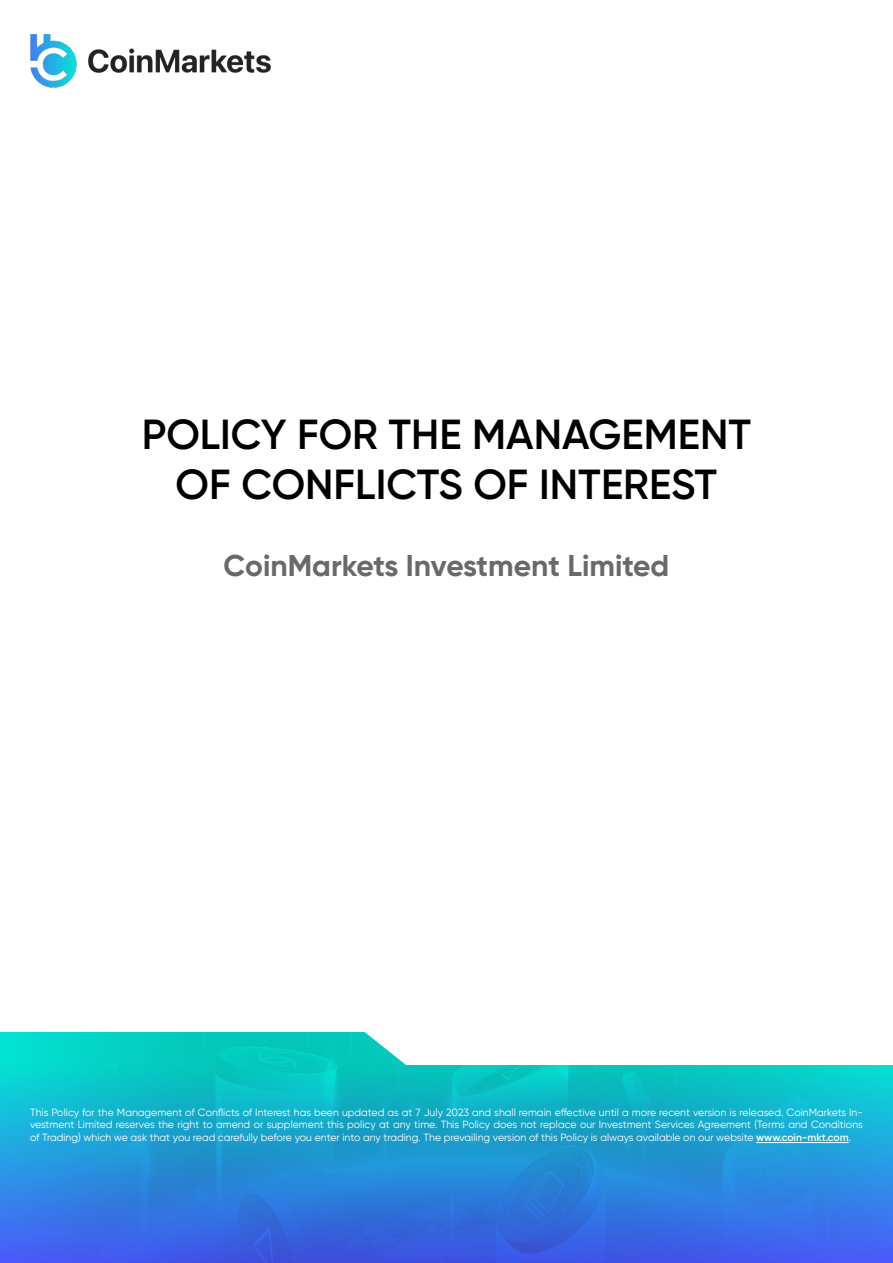
<style>
.page{position:relative;width:893px;height:1263px;background:#fff}
.page>*{position:absolute;margin:0;border:0;box-sizing:border-box;transform-origin:0 0}
.t1{font:600 42px "Gilroy";color:#000}
.t2{font:700 30px "Gilroy";color:#696969}
.t3{font:10.5px/12.6px "Gilroy";color:#fff;text-align:justify}
.s1{font-weight:600}
</style>
<div class="page">
<img style="left:31px;top:34px;width:240px;height:54px">
<img style="left:0;top:1032px;width:892px;height:231px">
<hr style="left:756px;top:1142px;width:92px;height:1px;background:#fff">
<p class="t1" style="left:142px;top:408px;width:611px">POLICY FOR THE MANAGEMENT</p>
<p class="t1" style="left:176px;top:459px;width:543px">OF CONFLICTS OF INTEREST</p>
<p class="t2" style="left:223px;top:547px;width:447px">CoinMarkets Investment Limited</p>
<p class="t3" style="left:30px;top:1105px;width:834px">This Policy for the Management of Conflicts of Interest has been updated as at 7 July 2023 and shall remain effective until a more recent version is released. CoinMarkets In&shy;vestment Limited reserves the right to amend or supplement this policy at any time. This Policy does not replace our Investment Services Agreement (Terms and Conditions of Trading) which we ask that you read carefully before you enter into any trading. The prevailing version of this Policy is always available on our website <span class="s1">www.coin-mkt.com</span>.</p>
</div>
